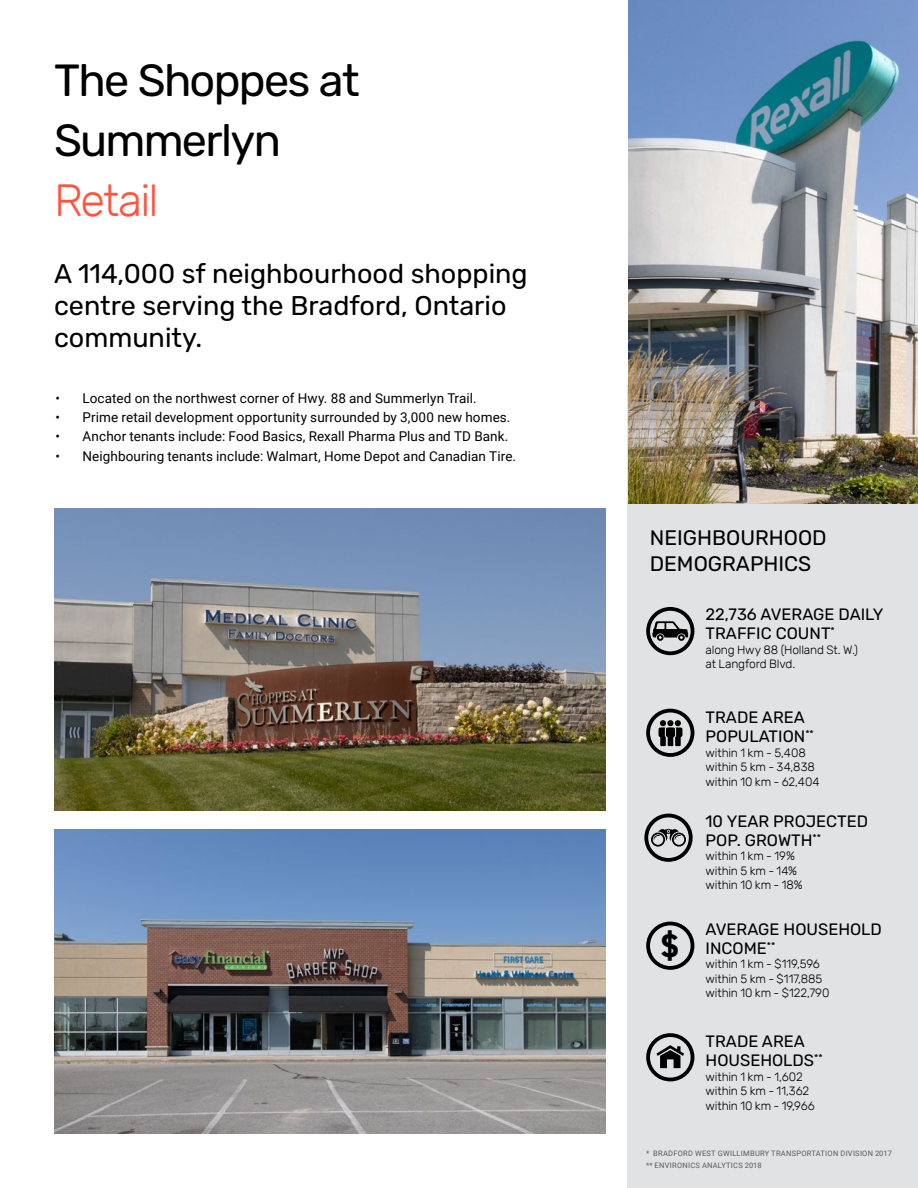
<style>
.page{position:relative;width:918px;height:1188px;background:#fff}
.page>*{position:absolute;margin:0;border:0;box-sizing:border-box;transform-origin:0 0}
.t1{font:45px/60px "Rubik";letter-spacing:-.04em;color:#000}
.t2{font:300 45px "Rubik";letter-spacing:-.045em;color:#ff5440}
.t3{font:700 33px "DIN2014";color:#000}
.t4{font:27px/32.4px "Rubik";color:#000}
.t5{font:21px/25.5px "Rubik";color:#000}
.t6{font:16.5px/19.2px "Rubik";color:#000}
.t7{font:13.5px "Roboto";letter-spacing:.005em;color:#000}
.t8{font:300 12px/14.4px "Rubik";letter-spacing:-.01em;color:#000}
.t9{font:7.5px/12px "Roboto";letter-spacing:.035em;color:#58595b}
</style>
<div class="page">
<div style="left:628px;top:385px;width:290px;height:803px;background:#e1e2e3"></div>
<div style="left:644px;top:814px;width:49px;height:48px;border:4px solid #000;border-radius:50%"></div>
<div style="left:646px;top:1033px;width:48px;height:48px;border:4px solid #000;border-radius:50%"></div>
<div style="left:646px;top:922px;width:48px;height:48px;border:4px solid #000;border-radius:50%"></div>
<svg style="left:651px;top:829px;width:35px;height:18px"></svg>
<svg style="left:656px;top:1045px;width:28px;height:23px"></svg>
<div style="left:646px;top:607px;width:48px;height:48px;border:4px solid #000;border-radius:50%"></div>
<div style="left:646px;top:709px;width:48px;height:48px;border:4px solid #000;border-radius:50%"></div>
<svg style="left:652px;top:621px;width:36px;height:20px"></svg>
<svg style="left:659px;top:720px;width:24px;height:26px"></svg>
<img style="left:54px;top:508px;width:552px;height:303px">
<img style="left:628px;top:0;width:290px;height:504px">
<img style="left:54px;top:830px;width:552px;height:304px">
<h1 class="t1" style="left:54px;top:52px;width:307px">The Shoppes at<br>Summerlyn</h1>
<h1 class="t2" style="left:54px;top:175px;width:106px">Retail</h1>
<h3 class="t4" style="left:54px;top:258px;width:475px">A 114,000 sf neighbourhood shopping centre serving the Bradford, Ontario community.</h3>
<p class="t7" style="left:56px;top:389px;width:423px">• Located on the northwest corner of Hwy. 88 and Summerlyn Trail.</p>
<p class="t7" style="left:56px;top:408px;width:456px">• Prime retail development opportunity surrounded by 3,000 new homes.</p>
<p class="t7" style="left:56px;top:427px;width:455px">• Anchor tenants include: Food Basics, Rexall Pharma Plus and TD Bank.</p>
<p class="t7" style="left:56px;top:446px;width:462px">• Neighbouring tenants include: Walmart, Home Depot and Canadian Tire.</p>
<h3 class="t5" style="left:650px;top:526px;width:178px">NEIGHBOURHOOD<br>DEMOGRAPHICS</h3>
<p class="t6" style="left:706px;top:605px;width:179px">22,736 AVERAGE DAILY<br>TRAFFIC COUNT<sup>*</sup></p>
<p class="t8" style="left:706px;top:643px;width:154px">along Hwy 88 (Holland St. W.) at Langford Blvd.</p>
<p class="t6" style="left:706px;top:708px;width:110px">TRADE AREA<br>POPULATION<sup>**</sup></p>
<p class="t8" style="left:706px;top:746px;width:116px">within 1 km - 5,408 within 5 km - 34,838 within 10 km - 62,404</p>
<h2 class="t3" style="left:661px;top:924px;width:19px">$</h2>
<p class="t6" style="left:706px;top:812px;width:164px">10 YEAR PROJECTED<br>POP. GROWTH<sup>**</sup></p>
<p class="t8" style="left:706px;top:849px;width:99px">within 1 km - 19% within 5 km - 14% within 10 km - 18%</p>
<p class="t6" style="left:706px;top:920px;width:178px">AVERAGE HOUSEHOLD<br>INCOME<sup>**</sup></p>
<p class="t8" style="left:706px;top:957px;width:125px">within 1 km - $119,596 within 5 km - $117,885 within 10 km - $122,790</p>
<p class="t6" style="left:706px;top:1032px;width:119px">TRADE AREA<br>HOUSEHOLDS<sup>**</sup></p>
<p class="t8" style="left:706px;top:1070px;width:111px">within 1 km - 1,602 within 5 km - 11,362 within 10 km - 19,966</p>
<p class="t9" style="left:646px;top:1147px;width:247px">* BRADFORD WEST GWILLIMBURY TRANSPORTATION DIVISION 2017 ** ENVIRONICS ANALYTICS 2018</p>
</div>
